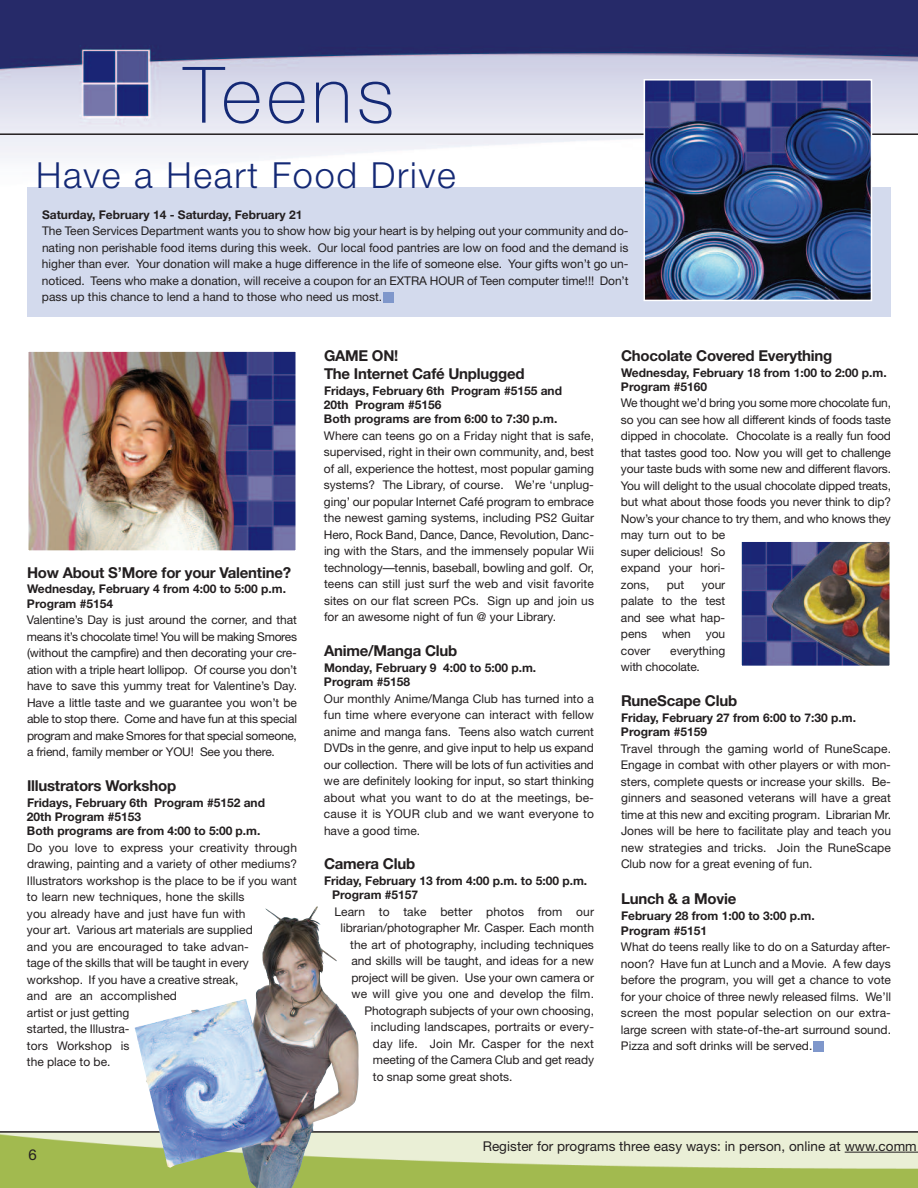
<style>
.page{position:relative;width:918px;height:1188px;background:#fff}
.page>*{position:absolute;margin:0;border:0;box-sizing:border-box;transform-origin:0 0}
.t1{font:100 78px "Helvetica Neue";letter-spacing:.06em;color:#142975}
.t2{font:300 36px "Helvetica Neue";letter-spacing:.05em;color:#142975}
.t3{font:700 15px/18px "Helvetica Neue";letter-spacing:-.015em;color:#231f20}
.t4{font:15px "Helvetica Neue";color:#231f20}
.t5{font:13.5px "Helvetica Neue";letter-spacing:.005em;color:#231f20}
.t6{font:12px/16.5px "Helvetica Neue";color:#231f20;text-align:justify}
.t7{font:700 12px/14.4px "Helvetica Neue";color:#231f20}
</style>
<div class="page">
<img style="left:0;top:1115px;width:918px;height:73px">
<img style="left:0;top:0;width:918px;height:188px">
<hr style="left:0;top:133px;width:918px;height:2px;background:#231f20">
<hr style="left:0;top:1131px;width:918px;height:2px;background:#231f20">
<div style="left:27px;top:188px;width:864px;height:129px;background:#d3daed"></div>
<div style="left:384px;top:293px;width:10px;height:10px;background:#7f97cb"></div>
<div style="left:814px;top:1041px;width:10px;height:11px;background:#7f97cb"></div>
<img style="left:647px;top:82px;width:222px;height:216px">
<div style="left:644px;top:79px;width:228px;height:222px;border:2px solid #fff"></div>
<img style="left:30px;top:353px;width:264px;height:196px">
<div style="left:27px;top:350px;width:270px;height:202px;border:2px solid #fff"></div>
<img style="left:135px;top:906px;width:224px;height:191px">
<img style="left:743px;top:543px;width:145px;height:121px">
<div style="left:740px;top:540px;width:151px;height:127px;border:2px solid #fff"></div>
<hr style="left:845px;top:1152px;width:60px;height:1px;background:#231f20">
<svg style="left:905px;top:1152px;width:13px;height:1px"></svg>
<h1 class="t1" style="left:184px;top:67px;width:212px">Teens</h1>
<h2 class="t2" style="left:36px;top:162px;width:421px">Have a Heart Food Drive</h2>
<p class="t7" style="left:42px;top:208px;width:262px">Saturday, February 14 - Saturday, February 21</p>
<p class="t6" style="left:42px;top:224px;width:588px">The Teen Services Department wants you to show how big your heart is by helping out your community and do&shy;nating non perishable food items during this week. Our local food pantries are low on food and the demand is higher than ever. Your donation will make a huge difference in the life of someone else. Your gifts won’t go un&shy;noticed. Teens who make a donation, will receive a coupon for an EXTRA HOUR of Teen computer time!!! Don’t pass up this chance to lend a hand to those who need us most.</p>
<p class="t3" style="left:27px;top:565px;width:266px">How About S’More for your Valentine?</p>
<p class="t7" style="left:27px;top:583px;width:261px">Wednesday, February 4 from 4:00 to 5:00 p.m.<br>Program #5154</p>
<p class="t6" style="left:27px;top:613px;width:272px">Valentine’s Day is just around the corner, and that means it’s chocolate time! You will be making Smores (without the campfire) and then decorating your cre&shy;ation with a triple heart lollipop. Of course you don’t have to save this yummy treat for Valentine’s Day.<br>Have a little taste and we guarantee you won’t be able to stop there. Come and have fun at this special program and make Smores for that special someone, a friend, family member or YOU! See you there.</p>
<p class="t3" style="left:27px;top:778px;width:151px">Illustrators Workshop</p>
<p class="t7" style="left:27px;top:796px;width:240px">Fridays, February 6th Program #5152 and<br>20th Program #5153<br>Both programs are from 4:00 to 5:00 p.m.</p>
<p class="t6" style="left:27px;top:841px;width:272px;text-align:left">Do you love to express your creativity through drawing, painting and a variety of other mediums?<br>Illustrators workshop is the place to be if you want to learn new techniques, hone the skills<br>you already have and just have fun with<br>your art. Various art materials are supplied<br>and you are encouraged to take advan-<br>tage of the skills that will be taught in every workshop. If you have a creative streak,<br>and are an accomplished<br>artist or just getting<br>started, the Illustra-<br>tors Workshop is<br>the place to be.</p>
<p class="t4" style="left:28px;top:1149px;width:10px">6</p>
<p class="t3" style="left:324px;top:348px;width:202px">GAME ON!<br>The Internet Café Unplugged</p>
<p class="t7" style="left:324px;top:384px;width:240px">Fridays, February 6th Program #5155 and<br>20th Program #5156<br>Both programs are from 6:00 to 7:30 p.m.</p>
<p class="t6" style="left:324px;top:429px;width:272px">Where can teens go on a Friday night that is safe, supervised, right in their own community, and, best of all, experience the hottest, most popular gaming systems? The Library, of course. We’re ‘unplug&shy;ging’ our popular Internet Café program to embrace the newest gaming systems, including PS2 Guitar Hero, Rock Band, Dance, Dance, Revolution, Danc&shy;ing with the Stars, and the immensely popular Wii technology—tennis, baseball, bowling and golf. Or, teens can still just surf the web and visit favorite sites on our flat screen PCs. Sign up and join us for an awesome night of fun @ your Library.</p>
<p class="t3" style="left:324px;top:643px;width:135px">Anime/Manga Club</p>
<p class="t7" style="left:324px;top:661px;width:214px">Monday, February 9 4:00 to 5:00 p.m.<br>Program #5158</p>
<p class="t6" style="left:324px;top:691px;width:272px">Our monthly Anime/Manga Club has turned into a fun time where everyone can interact with fellow anime and manga fans. Teens also watch current DVDs in the genre, and give input to help us expand our collection. There will be lots of fun activities and we are definitely looking for input, so start thinking about what you want to do at the meetings, be&shy;cause it is YOUR club and we want everyone to have a good time.</p>
<p class="t3" style="left:324px;top:856px;width:93px">Camera Club</p>
<p class="t7" style="left:332px;top:875px;width:257px;text-indent:-8px">Friday, February 13 from 4:00 p.m. to 5:00 p.m.<br>Program #5157</p>
<p class="t6" style="left:334px;top:905px;width:261px">Learn to take better photos from our</p>
<p class="t6" style="left:341px;top:921px;width:255px">librarian/photographer Mr. Casper. Each month</p>
<p class="t6" style="left:350px;top:938px;width:245px">the art of photography, including techniques</p>
<p class="t6" style="left:351px;top:954px;width:244px">and skills will be taught, and ideas for a new</p>
<p class="t6" style="left:351px;top:971px;width:244px">project will be given. Use your own camera or</p>
<p class="t6" style="left:352px;top:987px;width:244px">we will give you one and develop the film.</p>
<p class="t6" style="left:364px;top:1004px;width:231px">Photograph subjects of your own choosing,</p>
<p class="t6" style="left:371px;top:1020px;width:225px">including landscapes, portraits or every-</p>
<p class="t6" style="left:373px;top:1037px;width:223px">day life. Join Mr. Casper for the next</p>
<p class="t6" style="left:373px;top:1053px;width:223px">meeting of the Camera Club and get ready</p>
<p class="t6" style="left:373px;top:1070px;width:141px">to snap some great shots.</p>
<p class="t3" style="left:621px;top:348px;width:213px">Chocolate Covered Everything</p>
<p class="t7" style="left:621px;top:366px;width:267px">Wednesday, February 18 from 1:00 to 2:00 p.m.<br>Program #5160</p>
<p class="t6" style="left:621px;top:396px;width:272px;text-align:left">We thought we’d bring you some more chocolate fun, so you can see how all different kinds of foods taste dipped in chocolate. Chocolate is a really fun food that tastes good too. Now you will get to challenge your taste buds with some new and different flavors.<br>You will delight to the usual chocolate dipped treats, but what about those foods you never think to dip?<br>Now’s your chance to try them, and who knows they may turn out to be<br>super delicious! So<br>expand your hori-<br>zons,</p>
<p class="t6" style="left:667px;top:578px;width:19px">put</p>
<p class="t6" style="left:621px;top:578px;width:106px;text-indent:81px">your palate to the test and see what hap&shy;pens</p>
<p class="t6" style="left:662px;top:627px;width:30px">when</p>
<p class="t6" style="left:706px;top:627px;width:21px">you</p>
<p class="t6" style="left:621px;top:644px;width:106px;text-indent:49px">everything with chocolate.</p>
<p class="t3" style="left:621px;top:693px;width:118px">RuneScape Club</p>
<p class="t7" style="left:621px;top:711px;width:237px">Friday, February 27 from 6:00 to 7:30 p.m.<br>Program #5159</p>
<p class="t6" style="left:621px;top:741px;width:272px">Travel through the gaming world of RuneScape.<br>Engage in combat with other players or with mon&shy;sters, complete quests or increase your skills. Be&shy;ginners and seasoned veterans will have a great time at this new and exciting program. Librarian Mr.<br>Jones will be here to facilitate play and teach you new strategies and tricks. Join the RuneScape Club now for a great evening of fun.</p>
<p class="t3" style="left:621px;top:891px;width:117px">Lunch &amp; a Movie</p>
<p class="t7" style="left:621px;top:910px;width:195px">February 28 from 1:00 to 3:00 p.m.<br>Program #5151</p>
<p class="t6" style="left:621px;top:940px;width:272px">What do teens really like to do on a Saturday after&shy;noon? Have fun at Lunch and a Movie. A few days before the program, you will get a chance to vote for your choice of three newly released films. We’ll screen the most popular selection on our extra&shy;large screen with state-of-the-art surround sound.<br>Pizza and soft drinks will be served.</p>
<p class="t6" style="left:621px;top:644px;width:31px">cover</p>
<p class="t5" style="left:483px;top:1141px;width:436px">Register for programs three easy ways: in person, online at www.comm</p>
</div>
